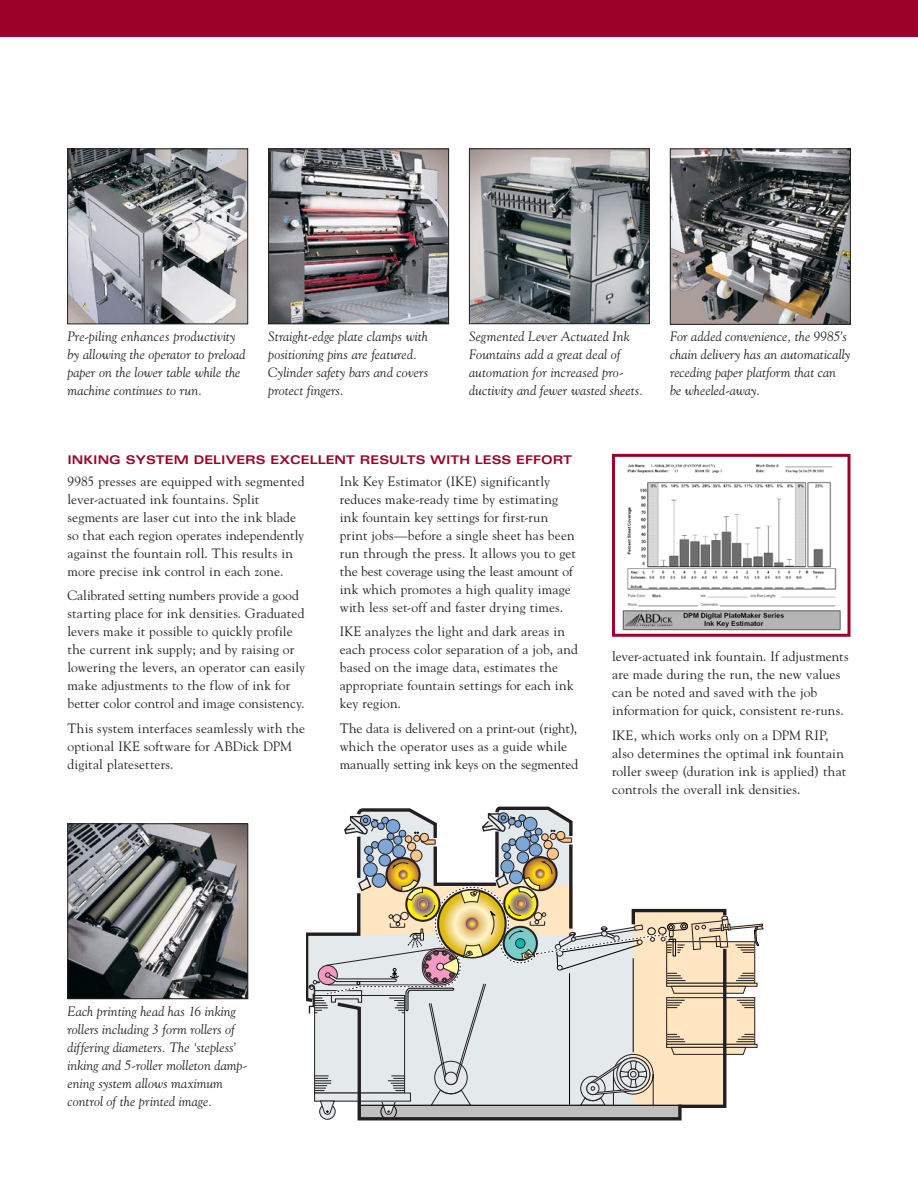
<style>
.page{position:relative;width:918px;height:1188px;background:#fff}
.page>*{position:absolute;margin:0;border:0;box-sizing:border-box;transform-origin:0 0}
.t1{font:13.5px/18px "Goudy";letter-spacing:.01em;color:#231f20}
.t2{font:italic 13.5px/18px "Goudy";letter-spacing:.01em;color:#231f20}
.t3{font:700 expanded 12px "Univers";color:#9d032a}
</style>
<div class="page">
<div style="left:0;top:0;width:918px;height:37px;background:#9d032a"></div>
<svg style="left:306px;top:807px;width:376px;height:313px"></svg>
<svg style="left:308px;top:812px;width:456px;height:304px"></svg>
<div style="left:420px;top:833px;width:8px;height:9px;background:#fdc589;border-radius:50%"></div>
<div style="left:420px;top:833px;width:9px;height:9px;border:1px solid #231f20;border-radius:50%"></div>
<img style="left:622px;top:464px;width:219px;height:167px">
<div style="left:612px;top:454px;width:238px;height:183px;border:3px solid #9d032a"></div>
<img style="left:69px;top:150px;width:177px;height:172px">
<div style="left:67px;top:148px;width:181px;height:176px;border:1px solid #231f20"></div>
<img style="left:270px;top:151px;width:177px;height:171px">
<div style="left:268px;top:149px;width:181px;height:175px;border:1px solid #231f20"></div>
<img style="left:672px;top:151px;width:177px;height:172px">
<div style="left:670px;top:149px;width:181px;height:176px;border:1px solid #231f20"></div>
<img style="left:471px;top:150px;width:177px;height:172px">
<div style="left:469px;top:148px;width:181px;height:176px;border:1px solid #231f20"></div>
<img style="left:69px;top:826px;width:177px;height:171px">
<div style="left:67px;top:824px;width:181px;height:175px;border:1px solid #231f20"></div>
<p class="t2" style="left:67px;top:328px;width:180px">Pre-piling enhances produc--tivity by allowing the operator to preload paper on the lower table while the machine continues to run.</p>
<p class="t2" style="left:268px;top:328px;width:161px">Straight-edge plate clamps with posi-tioning pins are featured.<br>Cylinder safety bars and covers protect fingers.</p>
<p class="t2" style="left:469px;top:327px;width:176px">Segmented Lever Actuated Ink<br>Fountains add a great deal of automation for increased pro&shy;ductivity and fewer wasted sheets.</p>
<p class="t2" style="left:670px;top:328px;width:182px">For added convenience, the 9985’s chain delivery has an auto-matically receding paper platform that can be wheeled-away.</p>
<p class="t3" style="left:68px;top:453px;width:506px">I NKIN G SYSTEM DELIVERS EXCELLENT RESULTS WITH LESS EFFORT</p>
<p class="t1" style="left:68px;top:471px;width:238px">9985 presses are equipped with segmented lever-actuated ink fountains. Split segments are laser cut into the ink blade so that each region oper-ates independently against the fountain roll. This results in more precise ink control in each zone.</p>
<p class="t1" style="left:68px;top:586px;width:239px">Calibrated setting numbers provide a good starting place for ink densities. Graduated levers make it possible to quickly profile the current ink supply; and by raising or lowering the levers, an operator can easily make adjust-ments to the flow of ink for better color control and image consistency.</p>
<p class="t1" style="left:68px;top:719px;width:239px">This system interfaces seamlessly with the optional IKE software for ABDick DPM digital platesetters.</p>
<p class="t1" style="left:340px;top:471px;width:238px">Ink Key Estimator (IKE) significantly reduces make-ready time by estimat-ing ink fountain key settings for first-run print jobs—before a single sheet has been run through the press. It allows you to get the best coverage using the least amount of ink which promotes a high quality image with less set-off and faster drying times.</p>
<p class="t1" style="left:340px;top:622px;width:240px">IKE analyzes the light and dark areas in each process color separation of a job, and based on the image data, estim-ates the appropriate fountain settings for each ink key region.</p>
<p class="t1" style="left:340px;top:719px;width:240px">The data is delivered on a print-out (right), which the operator uses as a guide while manually setting ink keys on the segmented</p>
<p class="t1" style="left:612px;top:647px;width:238px">lever-actuated ink fountain. If adjustments are made during the run, the new values can be noted and saved with the job informa-tion for quick, consistent re-runs.</p>
<p class="t1" style="left:612px;top:726px;width:236px">IKE, which works only on a DPM RIP, also determines the optimal ink foun-tain roller sweep (duration ink is applied) that controls the overall ink densities.</p>
<p class="t2" style="left:68px;top:1002px;width:181px">Each printing head has 16 inking rollers including 3 form rollers of differing diameters. The ‘stepless’ inking and 5-roller molleton damp&shy;ening system allows maximum control of the printed image.</p>
</div>
